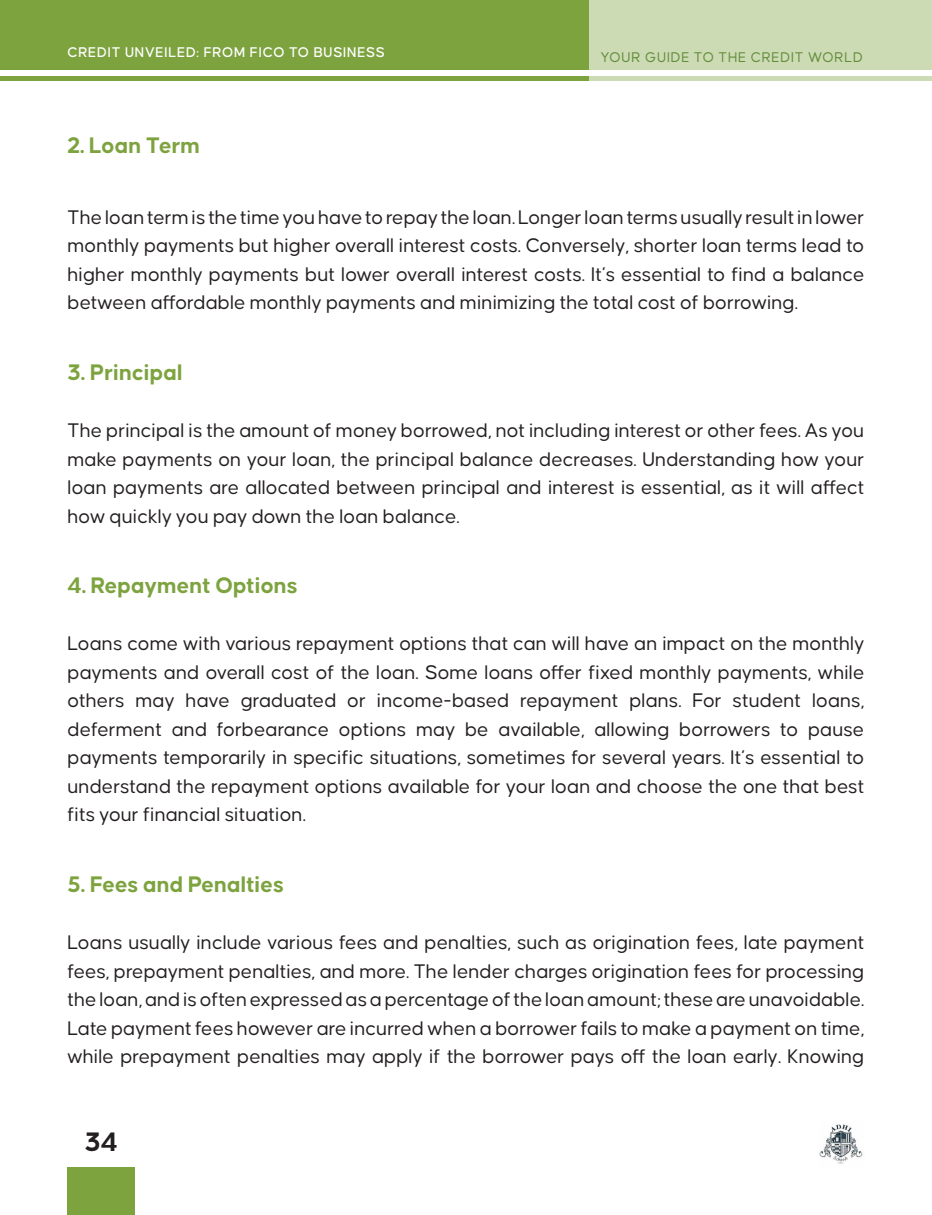
<style>
.page{position:relative;width:932px;height:1215px;background:#fff}
.page>*{position:absolute;margin:0;border:0;box-sizing:border-box;transform-origin:0 0}
.t1{font:700 28.5px "Causten";color:#231f20}
.title_green{font:700 24px "Causten";color:#7da33f}
.TEXT{font:21px/28.5px "Causten";color:#231f20;text-align:justify}
.t2{font:500 15px "Causten";letter-spacing:.05em;color:#fff}
.t3{font:15px "Causten";letter-spacing:.05em;color:#648d3c}
</style>
<div class="page">
<div style="left:68px;top:1167px;width:67px;height:48px;background:#7da33f"></div>
<div style="left:0;top:0;width:588px;height:70px;background:#7da33f"></div>
<div style="left:588px;top:0;width:344px;height:70px;background:#ccdbb4"></div>
<div style="left:0;top:76px;width:588px;height:5px;background:#7da33f"></div>
<div style="left:588px;top:76px;width:344px;height:5px;background:#ccdbb4"></div>
<img style="left:819px;top:1124px;width:44px;height:40px">
<p class="t2" style="left:68px;top:44px;width:319px">CREDIT UNVEILED: FROM FICO TO BUSINESS</p>
<p class="t3" style="left:600px;top:49px;width:263px">YOUR GUIDE TO THE CREDIT WORLD</p>
<p class="title_green" style="left:68px;top:132px;width:134px">2. Loan Term</p>
<p class="TEXT" style="left:68px;top:203px;width:798px">The loan term is the time you have to repay the loan. Longer loan terms usually result in lower monthly payments but higher overall interest costs. Conversely, shorter loan terms lead to higher monthly payments but lower overall interest costs. It’s essential to find a balance between affordable monthly payments and minimizing the total cost of borrowing.</p>
<p class="title_green" style="left:68px;top:359px;width:117px">3. Principal</p>
<p class="TEXT" style="left:68px;top:416px;width:798px">The principal is the amount of money borrowed, not including interest or other fees. As you make payments on your loan, the principal balance decreases. Understanding how your loan payments are allocated between principal and interest is essential, as it will affect how quickly you pay down the loan balance.</p>
<p class="title_green" style="left:68px;top:572px;width:232px">4. Repayment Options</p>
<p class="TEXT" style="left:68px;top:629px;width:798px">Loans come with various repayment options that can will have an impact on the monthly payments and overall cost of the loan. Some loans offer fixed monthly payments, while others may have graduated or income-based repayment plans. For student loans, deferment and forbearance options may be available, allowing borrowers to pause payments temporarily in specific situations, sometimes for several years. It’s essential to understand the repayment options available for your loan and choose the one that best fits your financial situation.</p>
<p class="title_green" style="left:68px;top:871px;width:218px">5. Fees and Penalties</p>
<p class="TEXT" style="left:68px;top:928px;width:798px">Loans usually include various fees and penalties, such as origination fees, late payment fees, prepayment penalties, and more. The lender charges origination fees for processing the loan, and is often expressed as a percentage of the loan amount; these are unavoidable.<br>Late payment fees however are incurred when a borrower fails to make a payment on time, while prepayment penalties may apply if the borrower pays off the loan early. Knowing</p>
<h1 class="t1" style="left:85px;top:1126px;width:34px">34</h1>
</div>
